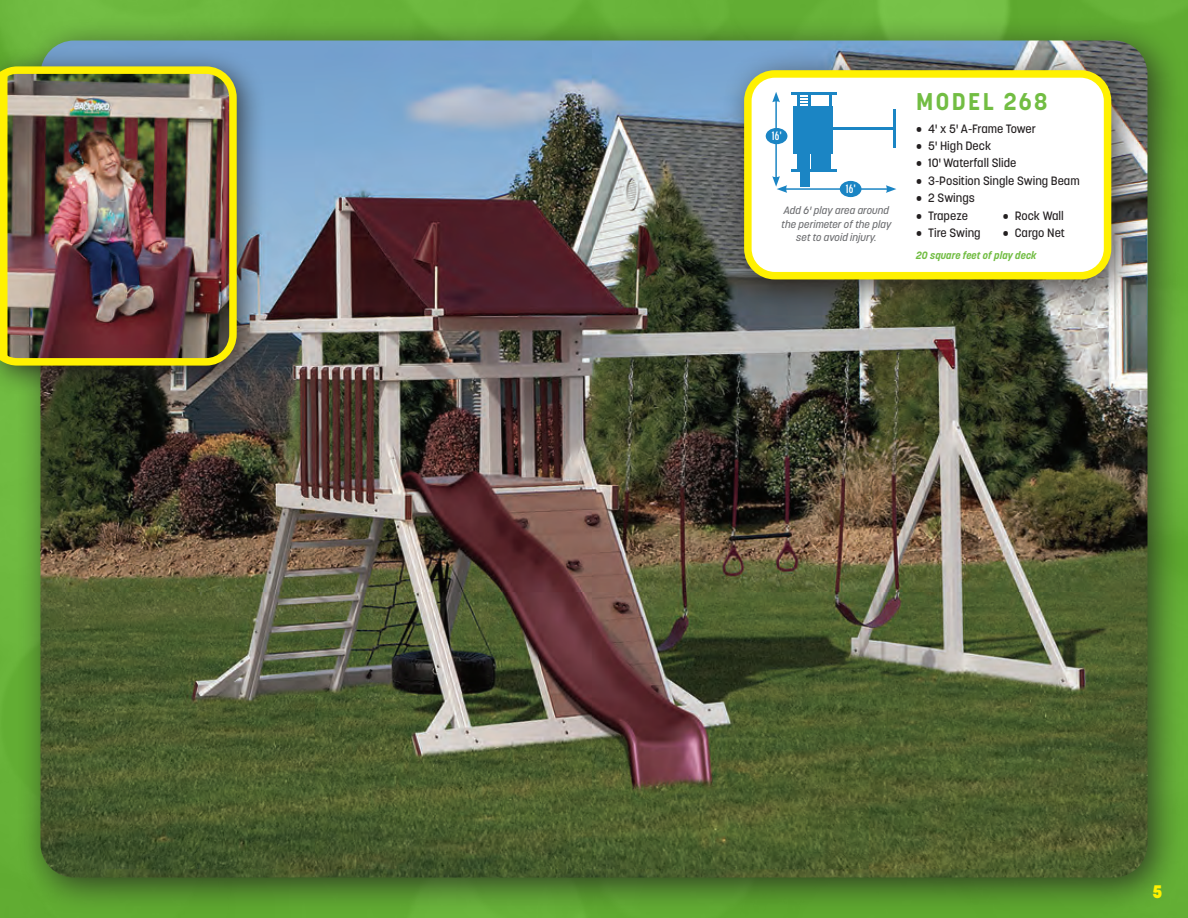
<style>
.page{position:relative;width:1188px;height:918px;background:#fff}
.page>*{position:absolute;margin:0;border:0;box-sizing:border-box;transform-origin:0 0}
.t1{font:700 24px "Korolev";letter-spacing:.1em;color:#72bd43}
.t2{font:800 18px "Korolev";color:#fff101}
.t3{font:500 12px "Korolev";color:#231f20}
.t4{font:500 12px "Korolev";letter-spacing:-.02em;color:#231f20}
.t5{font:700 12px "Korolev Compressed";color:#fff}
.t6{font:italic 500 10.5px/13.5px "Korolev";color:#6c6d70;text-align:center}
.t7{font:italic 700 10.5px "Korolev";color:#72bd43}
</style>
<div class="page">
<img style="left:0;top:0;width:1188px;height:918px">
<div style="left:17px;top:17px;width:1168px;height:898px;background:#231f20;opacity:.75"></div>
<img style="left:40px;top:40px;width:1108px;height:838px">
<div style="left:0;top:47px;width:267px;height:349px;background:#231f20;opacity:.75"></div>
<img style="left:0;top:63px;width:240px;height:306px">
<div style="left:721px;top:47px;width:427px;height:269px;background:#231f20;opacity:.75"></div>
<div style="left:748px;top:74px;width:360px;height:202px;background:#fff;border-radius:27px"></div>
<div style="left:744px;top:70px;width:367px;height:209px;border:8px solid #fff101;border-radius:27px"></div>
<hr style="left:775px;top:100px;width:2px;height:79px;background:#1b85c4">
<svg style="left:772px;top:92px;width:8px;height:10px"></svg>
<hr style="left:785px;top:188px;width:103px;height:2px;background:#1b85c4">
<svg style="left:886px;top:185px;width:10px;height:8px"></svg>
<svg style="left:772px;top:176px;width:15px;height:17px"></svg>
<div style="left:840px;top:181px;width:22px;height:16px;background:#1b85c4;border-radius:50%"></div>
<div style="left:766px;top:128px;width:21px;height:16px;background:#1b85c4;border-radius:50%"></div>
<hr style="left:791px;top:92px;width:45px;height:3px;background:#1b85c4">
<hr style="left:791px;top:169px;width:45px;height:2px;background:#1b85c4">
<hr style="left:797px;top:92px;width:2px;height:42px;background:#1b85c4">
<hr style="left:797px;top:130px;width:2px;height:41px;background:#1b85c4">
<hr style="left:829px;top:92px;width:2px;height:42px;background:#1b85c4">
<hr style="left:809px;top:92px;width:2px;height:42px;background:#1b85c4">
<div style="left:811px;top:146px;width:20px;height:24px;background:#1b85c4"></div>
<div style="left:800px;top:152px;width:10px;height:34px;background:#1b85c4"></div>
<hr style="left:894px;top:109px;width:2px;height:39px;background:#1b85c4">
<hr style="left:822px;top:127px;width:73px;height:3px;background:#1b85c4">
<div style="left:793px;top:106px;width:40px;height:48px;background:#1b85c4"></div>
<svg style="left:799px;top:97px;width:10px;height:7px"></svg>
<p class="t5" style="left:772px;top:129px;width:11px">16'</p>
<p class="t5" style="left:846px;top:182px;width:11px">16'</p>
<p class="t6" style="left:782px;top:204px;width:111px">Add 6' play area around the perimeter of the play set to avoid injury.</p>
<h1 class="t1" style="left:916px;top:86px;width:133px">MODEL 268</h1>
<p class="t4" style="left:916px;top:121px;width:121px">• 4' x 5' A-Frame Tower</p>
<p class="t3" style="left:916px;top:138px;width:76px">• 5' High Deck</p>
<p class="t3" style="left:916px;top:156px;width:102px">• 10' Waterfall Slide</p>
<p class="t3" style="left:916px;top:173px;width:165px">• 3-Position Single Swing Beam</p>
<p class="t3" style="left:916px;top:190px;width:60px">• 2 Swings</p>
<p class="t3" style="left:916px;top:208px;width:53px">• Trapeze</p>
<p class="t3" style="left:916px;top:225px;width:66px">• Tire Swing</p>
<p class="t3" style="left:1003px;top:208px;width:63px">• Rock Wall</p>
<p class="t3" style="left:1003px;top:225px;width:64px">• Cargo Net</p>
<p class="t7" style="left:916px;top:249px;width:122px">20 square feet of play deck</p>
<h2 class="t2" style="left:1153px;top:880px;width:11px">5</h2>
</div>
